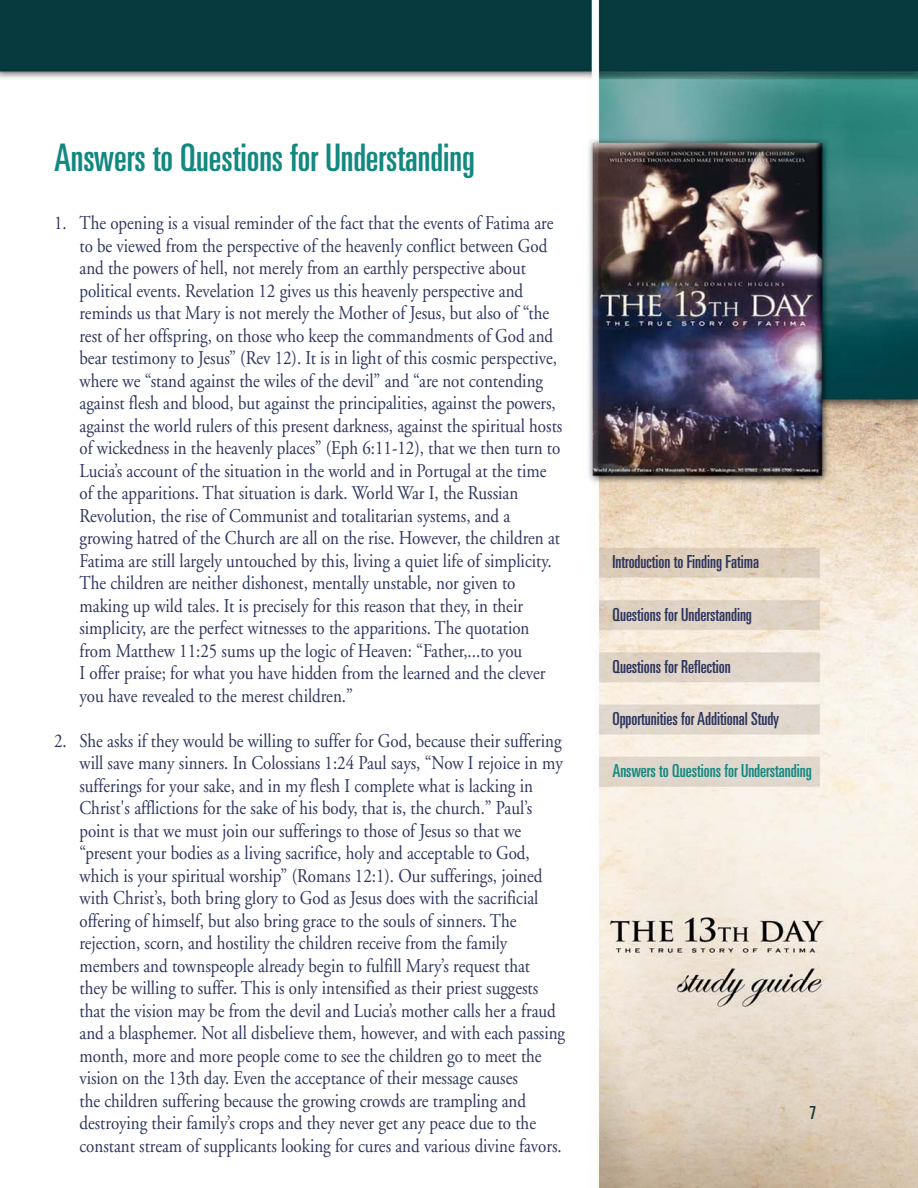
<style>
.page{position:relative;width:918px;height:1188px;background:#fff}
.page>*{position:absolute;margin:0;border:0;box-sizing:border-box;transform-origin:0 0}
.t1{font:ultra-condensed 37.95px "Univers";color:#128880}
.t2{font:19.5px/22.5px "Adobe Garamond";color:#2d355e;scale:.87 1}
.t3{font:ultra-condensed 18px "Univers";color:#2d355e}
.t4{font:ultra-condensed 18px "Univers";color:#128880}
.t5{font:ultra-condensed 18px "Univers";color:#14393e}
</style>
<div class="page">
<img style="left:0;top:0;width:918px;height:1188px">
<h1 class="t1" style="left:54px;top:143px;width:422px">Answers to Questions for Understanding</h1>
<p class="t2" style="left:79px;top:214px;width:557px;text-indent:-25px">1. The opening is a visual reminder of the fact that the events of Fatima are to be viewed from the perspective of the heavenly conflict between God and the powers of hell, not merely from an earthly perspective about political events. Revelation 12 gives us this heavenly perspective and reminds us that Mary is not merely the Mother of Jesus, but also of “the rest of her offspring, on those who keep the commandments of God and bear testimony to Jesus” (Rev 12). It is in light of this cosmic perspective, where we “stand against the wiles of the devil” and “are not contending against flesh and blood, but against the principalities, against the powers, against the world rulers of this present darkness, against the spiritual hosts of wickedness in the heavenly places” (Eph 6:11-12), that we then turn to Lucia’s account of the situation in the world and in Portugal at the time of the apparitions. That situation is dark. World War I, the Russian Revolution, the rise of Communist and totalitarian systems, and a growing hatred of the Church are all on the rise. However, the children at Fatima are still largely untouched by this, living a quiet life of simplicity.<br>The children are neither dishonest, mentally unstable, nor given to making up wild tales. It is precisely for this reason that they, in their simplicity, are the perfect witnesses to the apparitions. The quotation from Matthew 11:25 sums up the logic of Heaven: “Father,...to you<br>I offer praise; for what you have hidden from the learned and the clever you have revealed to the merest children.”</p>
<p class="t2" style="left:79px;top:731px;width:560px;text-indent:-25px">2. She asks if they would be willing to suffer for God, because their suffering will save many sinners. In Colossians 1:24 Paul says, “Now I rejoice in my sufferings for your sake, and in my flesh I complete what is lacking in Christ's afflictions for the sake of his body, that is, the church.” Paul’s point is that we must join our sufferings to those of Jesus so that we “present your bodies as a living sacrifice, holy and acceptable to God, which is your spiritual worship” (Romans 12:1). Our sufferings, joined with Christ’s, both bring glory to God as Jesus does with the sacrificial offering of himself, but also bring grace to the souls of sinners. The rejection, scorn, and hostility the children receive from the family members and townspeople already begin to fulfill Mary’s request that<br>they be willing to suffer. This is only intensified as their priest suggests that the vision may be from the devil and Lucia’s mother calls her a fraud and a blasphemer. Not all disbelieve them, however, and with each passing month, more and more people come to see the children go to meet the vision on the 13th day. Even the acceptance of their message causes<br>the children suffering because the growing crowds are trampling and destroying their family’s crops and they never get any peace due to the constant stream of supplicants looking for cures and various divine favors.</p>
<p class="t3" style="left:612px;top:555px;width:148px">Introduction to Finding Fatima</p>
<p class="t3" style="left:612px;top:608px;width:141px">Questions for Understanding</p>
<p class="t3" style="left:612px;top:660px;width:120px">Questions for Reflection</p>
<p class="t3" style="left:612px;top:712px;width:168px">Opportunities for Additional Study</p>
<p class="t4" style="left:612px;top:764px;width:201px">Answers to Questions for Understanding</p>
<p class="t5" style="left:809px;top:1106px;width:8px">7</p>
</div>
